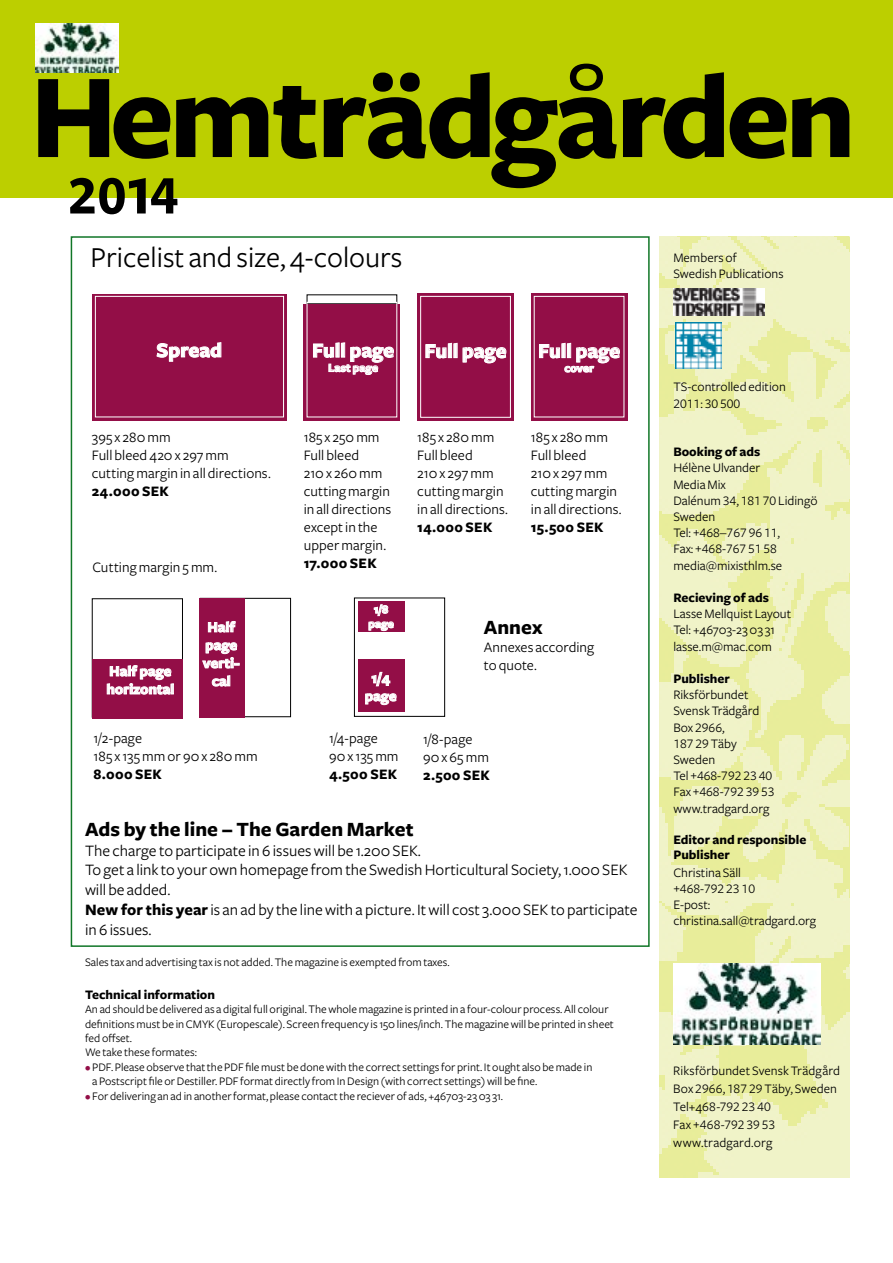
<style>
.page{position:relative;width:893px;height:1263px;background:#fff}
.page>*{position:absolute;margin:0;border:0;box-sizing:border-box;transform-origin:0 0}
.t1{font:56.55px "Freight Sans Bold SC";color:#000}
.t2{font:30px "Freight Sans";color:#000}
.t3{font:700 21px "Freight Sans";color:#000}
.t4{font:700 21px "Freight Sans";color:#fff}
.t5{font:16.5px/19.8px "Freight Sans";color:#000}
.t6{font:15px/18px "Freight Sans";letter-spacing:.005em;color:#000}
.t7{font:700 15px "Freight Sans";letter-spacing:.015em;color:#000}
.t8{font:700 15px/18px "Freight Sans";color:#fff;text-align:center}
.t9{font:13.5px/16.2px "Freight Sans";color:#000}
.t10{font:13.5px/16.2px "Freight Sans Book SC";color:#000}
.t11{font:700 13.5px/15px "Freight Sans";color:#000}
.t12{font:12px/14.4px "Freight Sans";color:#000}
.t13{font:700 12px/14.4px "Freight Sans";color:#fff;text-align:center}
.s1{font-weight:700}
.s2{color:#930e47}
.s3{font-family:"Freight Sans Book SC"}
.s4{font-family:"Freight Sans"}
</style>
<div class="page">
<img style="left:659px;top:236px;width:190px;height:942px">
<img style="left:673px;top:963px;width:147px;height:81px">
<div style="left:92px;top:294px;width:195px;height:127px;background:#930e47"></div>
<div style="left:95px;top:296px;width:189px;height:121px;border:1px solid #fff"></div>
<svg style="left:156px;top:342px;width:66px;height:20px"></svg>
<div style="left:354px;top:598px;width:91px;height:119px;border:1px solid #000"></div>
<div style="left:358px;top:602px;width:47px;height:30px;background:#930e47"></div>
<svg style="left:368px;top:604px;width:26px;height:27px"></svg>
<div style="left:358px;top:660px;width:47px;height:52px;background:#930e47"></div>
<svg style="left:371px;top:672px;width:20px;height:15px"></svg>
<svg style="left:365px;top:693px;width:32px;height:12px"></svg>
<div style="left:417px;top:293px;width:97px;height:128px;background:#930e47"></div>
<div style="left:420px;top:296px;width:91px;height:122px;border:1px solid #fff"></div>
<svg style="left:425px;top:344px;width:22px;height:15px"></svg>
<div style="left:448px;top:343px;width:4px;height:15px;border:1px solid #fff"></div>
<svg style="left:462px;top:347px;width:45px;height:17px"></svg>
<div style="left:531px;top:293px;width:96px;height:128px;background:#930e47"></div>
<div style="left:562px;top:343px;width:3px;height:15px;border:1px solid #fff"></div>
<div style="left:567px;top:343px;width:4px;height:15px;border:1px solid #fff"></div>
<svg style="left:539px;top:344px;width:81px;height:29px"></svg>
<div style="left:92px;top:660px;width:91px;height:59px;background:#930e47"></div>
<svg style="left:107px;top:665px;width:66px;height:30px"></svg>
<div style="left:200px;top:598px;width:91px;height:119px;border:1px solid #000"></div>
<div style="left:199px;top:598px;width:45px;height:120px;background:#930e47"></div>
<svg style="left:208px;top:621px;width:28px;height:12px"></svg>
<svg style="left:202px;top:642px;width:37px;height:27px"></svg>
<svg style="left:212px;top:676px;width:18px;height:11px"></svg>
<div style="left:304px;top:304px;width:96px;height:117px;background:#930e47"></div>
<svg style="left:313px;top:343px;width:81px;height:32px"></svg>
<img style="left:673px;top:288px;width:92px;height:28px">
<img style="left:675px;top:323px;width:46px;height:45px">
<div style="left:0;top:0;width:893px;height:198px;background:#bccf00"></div>
<svg style="left:38px;top:64px;width:811px;height:124px"></svg>
<img style="left:35px;top:23px;width:84px;height:49px">
<h1 class="t1" style="left:68px;top:165px;width:111px">2014</h1>
<h2 class="t2" style="left:91px;top:241px;width:313px">Pricelist and size, 4-colours</h2>
<h3 class="t4" style="left:156px;top:339px;width:67px">Spread</h3>
<p class="t6" style="left:92px;top:429px;width:180px">395 x 280 mm<br>Full bleed 420 x 297 mm cutting margin in all directions.</p>
<p class="t7" style="left:92px;top:483px;width:79px">24.000 SEK</p>
<p class="t6" style="left:92px;top:558px;width:126px">Cutting margin 5 mm.</p>
<p class="t8" style="left:106px;top:663px;width:69px;text-align:left">Half page horizontal</p>
<p class="t8" style="left:203px;top:618px;width:38px">Half page verti&shy;cal</p>
<p class="t6" style="left:94px;top:730px;width:166px">1/2-page<br>185 x 135 mm or 90 x 280 mm</p>
<p class="t7" style="left:94px;top:766px;width:70px">8.000 SEK</p>
<h3 class="t4" style="left:312px;top:339px;width:84px">Full page</h3>
<p class="t13" style="left:328px;top:361px;width:52px">Last page</p>
<h3 class="t4" style="left:425px;top:340px;width:84px">Full page</h3>
<h3 class="t4" style="left:538px;top:340px;width:84px">Full page</h3>
<p class="t13" style="left:564px;top:361px;width:31px">cover</p>
<p class="t6" style="left:304px;top:429px;width:89px">185 x 250 mm<br>Full bleed<br>210 x 260 mm cutting margin in all directions except in the upper margin.</p>
<p class="t7" style="left:304px;top:555px;width:74px">17.000 SEK</p>
<p class="t13" style="left:368px;top:602px;width:27px">1/8 page</p>
<p class="t8" style="left:365px;top:669px;width:33px">1/4 page</p>
<p class="t6" style="left:329px;top:729px;width:71px">1/4-page<br>90 x 135 mm</p>
<p class="t7" style="left:329px;top:766px;width:70px">4.500 SEK</p>
<p class="t6" style="left:417px;top:429px;width:92px">185 x 280 mm<br>Full bleed<br>210 x 297 mm cutting margin in all directions.</p>
<p class="t7" style="left:417px;top:519px;width:77px">14.000 SEK</p>
<p class="t6" style="left:531px;top:429px;width:92px">185 x 280 mm<br>Full bleed<br>210 x 297 mm cutting margin in all directions.</p>
<p class="t7" style="left:531px;top:519px;width:74px">15.500 SEK</p>
<h3 class="t3" style="left:484px;top:616px;width:60px">Annex</h3>
<p class="t6" style="left:484px;top:638px;width:112px">Annexes according to quote.</p>
<p class="t6" style="left:423px;top:730px;width:67px">1/8-page<br>90 x 65 mm</p>
<p class="t7" style="left:423px;top:767px;width:68px">2.500 SEK</p>
<h3 class="t3" style="left:85px;top:818px;width:330px">Ads by the line – The Garden Market</h3>
<p class="t5" style="left:85px;top:841px;width:554px">The charge to participate in 6 issues will be 1.200 SEK.<br>To get a link to your own homepage from the Swedish Horticultural Society, 1.000 SEK will be added.<br><span class="s1">New for this year</span> is an ad by the line with a picture. It will cost 3.000 SEK to participate in 6 issues.</p>
<p class="t12" style="left:85px;top:955px;width:366px">Sales tax and advertising tax is not added. The magazine is exempted from taxes.</p>
<p class="t11" style="left:85px;top:987px;width:132px">Technical information</p>
<p class="t12" style="left:85px;top:1002px;width:530px">An ad should be delivered as a digital full original. The whole magazine is printed in a four-colour process. All colour definitions must be in CMYK (Europescale). Screen frequency is 150 lines/inch. The magazine will be printed in sheet fed offset.<br>We take these formates:</p>
<p class="t12" style="left:92px;top:1060px;width:502px;text-indent:-7px"><span class="s2">•</span> PDF. Please observe that the PDF file must be done with the correct settings for print. It ought also be made in a Postscript file or Destiller. PDF format directly from In Design (with correct settings) will be fine.</p>
<p class="t12" style="left:85px;top:1089px;width:420px"><span class="s2">•</span> For delivering an ad in another format, please contact the reciever of ads, +46703-23 03 31.</p>
<p class="t9" style="left:673px;top:250px;width:112px">Members of<br>Swedish Publications</p>
<p class="t9" style="left:673px;top:379px;width:114px">TS-controlled edition</p>
<p class="t10" style="left:673px;top:395px;width:69px">2011: 30 500</p>
<p class="t11" style="left:673px;top:445px;width:89px">Booking of ads</p>
<p class="t9" style="left:673px;top:460px;width:146px">Hélène Ulvander<br>Media Mix<br>Dalénum <span class="s3">34, 181 70</span> Lidingö<br>Sweden</p>
<p class="t10" style="left:673px;top:525px;width:108px"><span class="s4">Tel:</span> +468–767 96 11<span class="s4">,<br>Fax:</span> +468-767 51 58</p>
<p class="t9" style="left:673px;top:557px;width:110px">media@mixisthlm.se</p>
<p class="t11" style="left:673px;top:591px;width:97px">Recieving of ads</p>
<p class="t9" style="left:673px;top:606px;width:119px">Lasse Mellquist Layout<br>Tel: +46703-2303 31 lasse.m@mac.com</p>
<p class="t11" style="left:673px;top:672px;width:58px">Publisher</p>
<p class="t9" style="left:673px;top:687px;width:88px">Riksförbundet<br>Svensk Trädgård<br>Box <span class="s3">2966</span>,</p>
<p class="t10" style="left:673px;top:736px;width:65px">187 29 <span class="s4">Täby</span></p>
<p class="t9" style="left:673px;top:752px;width:43px">Sweden</p>
<p class="t10" style="left:673px;top:768px;width:103px"><span class="s4">Tel</span> +468-792 23 40<br><span class="s4">Fax</span> +468-792 39 53</p>
<p class="t9" style="left:673px;top:800px;width:98px">www.tradgard.org</p>
<p class="t11" style="left:673px;top:832px;width:135px">Editor and responsible<br>Publisher</p>
<p class="t9" style="left:673px;top:865px;width:69px">Christina Säll</p>
<p class="t10" style="left:673px;top:881px;width:83px">+468-792 23 10</p>
<p class="t9" style="left:673px;top:897px;width:144px">E-post: christina.sall@tradgard.org</p>
<p class="t9" style="left:673px;top:1061px;width:168px;line-height:18px">Riksförbundet Svensk Trädgård<br>Box <span class="s3">2966, 187 29</span> Täby, Sweden</p>
<p class="t10" style="left:673px;top:1097px;width:103px;line-height:18px"><span class="s4">Tel+46</span>8-792 23 40<br><span class="s4">Fax</span> +468-792 39 53</p>
<p class="t9" style="left:673px;top:1134px;width:101px">www.tradgard.org</p>
</div>
